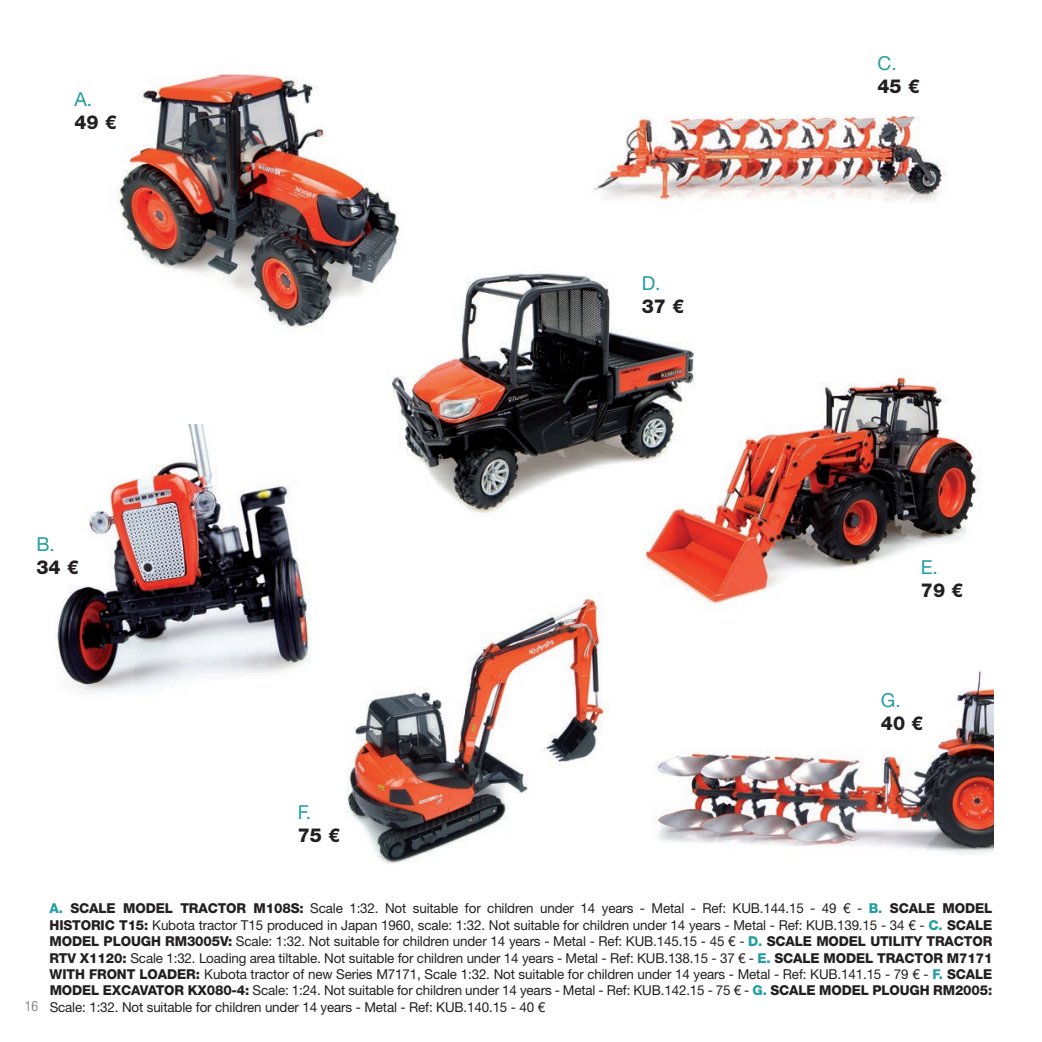
<style>
.page{position:relative;width:1042px;height:1042px;background:#fff}
.page>*{position:absolute;margin:0;border:0;box-sizing:border-box;transform-origin:0 0}
.t1{font:800 19.25px "Helvetica Neue LT";color:#231f20}
.t2{font:19.25px "Helvetica Neue LT";color:#229ea3}
.t3{font:300 condensed 14px "Helvetica Neue LT";color:#6c6d70}
.t4{font:13.65px/16.4px "Helvetica Neue LT";letter-spacing:-.01em;color:#231f20;text-align:justify}
.s1{font-weight:800;color:#229ea3}
.s2{font-weight:800}
</style>
<div class="page">
<img style="left:116px;top:74px;width:286px;height:257px">
<img style="left:372px;top:262px;width:323px;height:252px">
<img style="left:55px;top:425px;width:255px;height:268px">
<img style="left:654px;top:670px;width:339px;height:185px">
<img style="left:593px;top:115px;width:354px;height:87px">
<img style="left:632px;top:370px;width:349px;height:241px">
<img style="left:346px;top:598px;width:261px;height:266px">
<p class="t2" style="left:74px;top:88px;width:19px">A.</p>
<p class="t1" style="left:74px;top:111px;width:44px">49 €</p>
<p class="t2" style="left:36px;top:532px;width:20px">B.</p>
<p class="t1" style="left:36px;top:555px;width:44px">34 €</p>
<p class="t2" style="left:298px;top:800px;width:15px">F.</p>
<p class="t1" style="left:298px;top:824px;width:44px">75 €</p>
<p class="t2" style="left:642px;top:272px;width:20px">D.</p>
<p class="t1" style="left:642px;top:295px;width:44px">37 €</p>
<p class="t2" style="left:877px;top:51px;width:21px">C.</p>
<p class="t1" style="left:877px;top:74px;width:44px">45 €</p>
<p class="t2" style="left:921px;top:556px;width:19px">E.</p>
<p class="t1" style="left:921px;top:579px;width:44px">79 €</p>
<p class="t2" style="left:881px;top:689px;width:21px">G.</p>
<p class="t1" style="left:881px;top:712px;width:44px">40 €</p>
<p class="t3" style="left:25px;top:998px;width:15px">16</p>
<p class="t4" style="left:50px;top:900px;width:944px"><span class="s1">A.</span> <span class="s2">SCALE MODEL TRACTOR M108S:</span> Scale 1:32. Not suitable for children under 14 years - Metal - Ref: KUB.144.15 - 49 € - <span class="s1">B.</span> <span class="s2">SCALE MODEL HISTORIC T15:</span> Kubota tractor T15 produced in Japan 1960, scale: 1:32. Not suitable for children under 14 years - Metal - Ref: KUB.139.15 - 34 € - <span class="s1">C.</span> <span class="s2">SCALE MODEL PLOUGH RM3005V:</span> Scale: 1:32. Not suitable for children under 14 years - Metal - Ref: KUB.145.15 - 45 € - <span class="s1">D.</span> <span class="s2">SCALE MODEL UTILITY TRACTOR RTV X1120:</span> Scale 1:32. Loading area tiltable. Not suitable for children under 14 years - Metal - Ref: KUB.138.15 - 37 € - <span class="s1">E.</span> <span class="s2">SCALE MODEL TRACTOR M7171<br>WITH FRONT LOADER:</span> Kubota tractor of new Series M7171, Scale 1:32. Not suitable for children under 14 years - Metal - Ref: KUB.141.15 - 79 € - <span class="s1">F.</span> <span class="s2">SCALE MODEL EXCAVATOR KX080-4:</span> Scale: 1:24. Not suitable for children under 14 years - Metal - Ref: KUB.142.15 - 75 € - <span class="s1">G.</span> <span class="s2">SCALE MODEL PLOUGH RM2005:<br></span>Scale: 1:32. Not suitable for children under 14 years - Metal - Ref: KUB.140.15 - 40 €</p>
</div>
